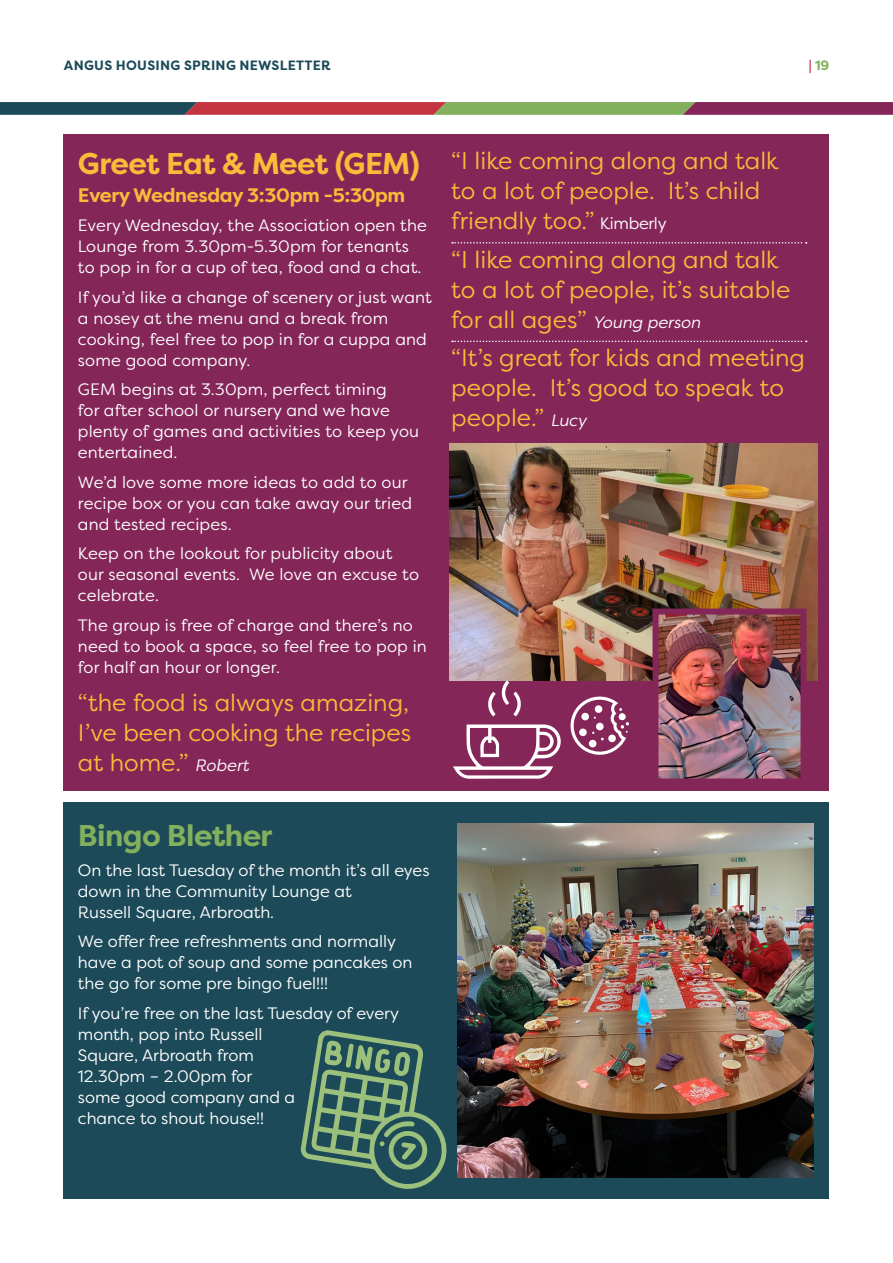
<style>
.page{position:relative;width:893px;height:1263px;background:#fff}
.page>*{position:absolute;margin:0;border:0;box-sizing:border-box;transform-origin:0 0}
.t1{font:700 30px "Filson Pro";letter-spacing:-.02em;color:#fdb939}
.t2{font:700 30px "Filson Pro";letter-spacing:-.02em;color:#82b05c}
.t3{font:24px/30px "Filson Pro";color:#fdb939}
.t4{font:700 19.5px "Filson Pro";letter-spacing:-.02em;color:#fdb939}
.t5{font:16.5px/21px "Filson Pro";letter-spacing:.01em;color:#fff}
.t6{font:700 13.5px "Filson Pro";letter-spacing:.02em;color:#1c4a59}
.t7{font:700 13.5px "Filson Pro";color:#82b05c}
.s1{color:#c53240}
.s2{font-style:italic;font-size:16.5px;color:#fff}
.s3{font-size:16.5px;color:#fff}
</style>
<div class="page">
<svg style="left:0;top:102px;width:893px;height:13px;background:#815a56"></svg>
<div style="left:64px;top:135px;width:765px;height:656px;background:#852659"></div>
<div style="left:64px;top:802px;width:765px;height:397px;background:#1c4a59"></div>
<img style="left:458px;top:824px;width:355px;height:354px">
<svg style="left:452px;top:242px;width:355px;height:2px"></svg>
<svg style="left:452px;top:341px;width:355px;height:1px"></svg>
<img style="left:450px;top:444px;width:367px;height:236px">
<img style="left:659px;top:615px;width:140px;height:162px">
<div style="left:652px;top:608px;width:154px;height:176px;border:6px solid #852659"></div>
<svg style="left:301px;top:1030px;width:146px;height:159px"></svg>
<svg style="left:453px;top:724px;width:108px;height:55px"></svg>
<svg style="left:499px;top:680px;width:10px;height:25px"></svg>
<svg style="left:513px;top:691px;width:8px;height:25px"></svg>
<svg style="left:488px;top:692px;width:8px;height:24px"></svg>
<svg style="left:570px;top:696px;width:59px;height:59px"></svg>
<p class="t6" style="left:64px;top:56px;width:268px">ANGUS HOUSING SPRING NEWSLETTER</p>
<p class="t7" style="left:809px;top:56px;width:22px"><span class="s1">|</span> 19</p>
<p class="t1" style="left:78px;top:144px;width:343px">Greet Eat &amp; Meet (GEM)</p>
<p class="t4" style="left:78px;top:182px;width:329px">Every Wednesday 3:30pm -5:30pm</p>
<p class="t5" style="left:78px;top:214px;width:350px">Every Wednesday, the Association open the<br>Lounge from 3.30pm-5.30pm for tenants to pop in for a cup of tea, food and a chat.</p>
<p class="t5" style="left:78px;top:286px;width:355px">If you’d like a change of scenery or just want a nosey at the menu and a break from cooking, feel free to pop in for a cuppa and some good company.</p>
<p class="t5" style="left:78px;top:378px;width:343px">GEM begins at 3.30pm, perfect timing<br>for after school or nursery and we have plenty of games and activities to keep you entertained.</p>
<p class="t5" style="left:78px;top:471px;width:336px">We’d love some more ideas to add to our recipe box or you can take away our tried and tested recipes.</p>
<p class="t5" style="left:78px;top:542px;width:343px">Keep on the lookout for publicity about our seasonal events. We love an excuse to celebrate.</p>
<p class="t5" style="left:78px;top:614px;width:350px">The group is free of charge and there’s no need to book a space, so feel free to pop in for half an hour or longer.</p>
<p class="t3" style="left:78px;top:687px;width:335px;text-align:justify">“the food is always amazing, I’ve been cooking the recipes at home.” <span class="s2">Robert</span></p>
<p class="t3" style="left:451px;top:145px;width:329px">“I like coming along and talk to a lot of people. It’s child friendly too.” <span class="s3">Kimberly</span></p>
<p class="t3" style="left:451px;top:244px;width:341px">“I like coming along and talk to a lot of people, it’s suitable for all ages” <span class="s2">Young person</span></p>
<p class="t3" style="left:451px;top:342px;width:355px">“It’s great for kids and meeting people. It’s good to speak to people.” <span class="s2">Lucy</span></p>
<p class="t2" style="left:78px;top:817px;width:196px">Bingo Blether</p>
<p class="t5" style="left:78px;top:859px;width:353px">On the last Tuesday of the month it’s all eyes down in the Community Lounge at<br>Russell Square, Arbroath.</p>
<p class="t5" style="left:78px;top:930px;width:336px">We offer free refreshments and normally have a pot of soup and some pancakes on the go for some pre bingo fuel!!!</p>
<p class="t5" style="left:78px;top:1002px;width:322px">If you’re free on the last Tuesday of every month, pop into Russell<br>Square, Arbroath from<br>12.30pm – 2.00pm for<br>some good company and a<br>chance to shout house!!</p>
</div>
